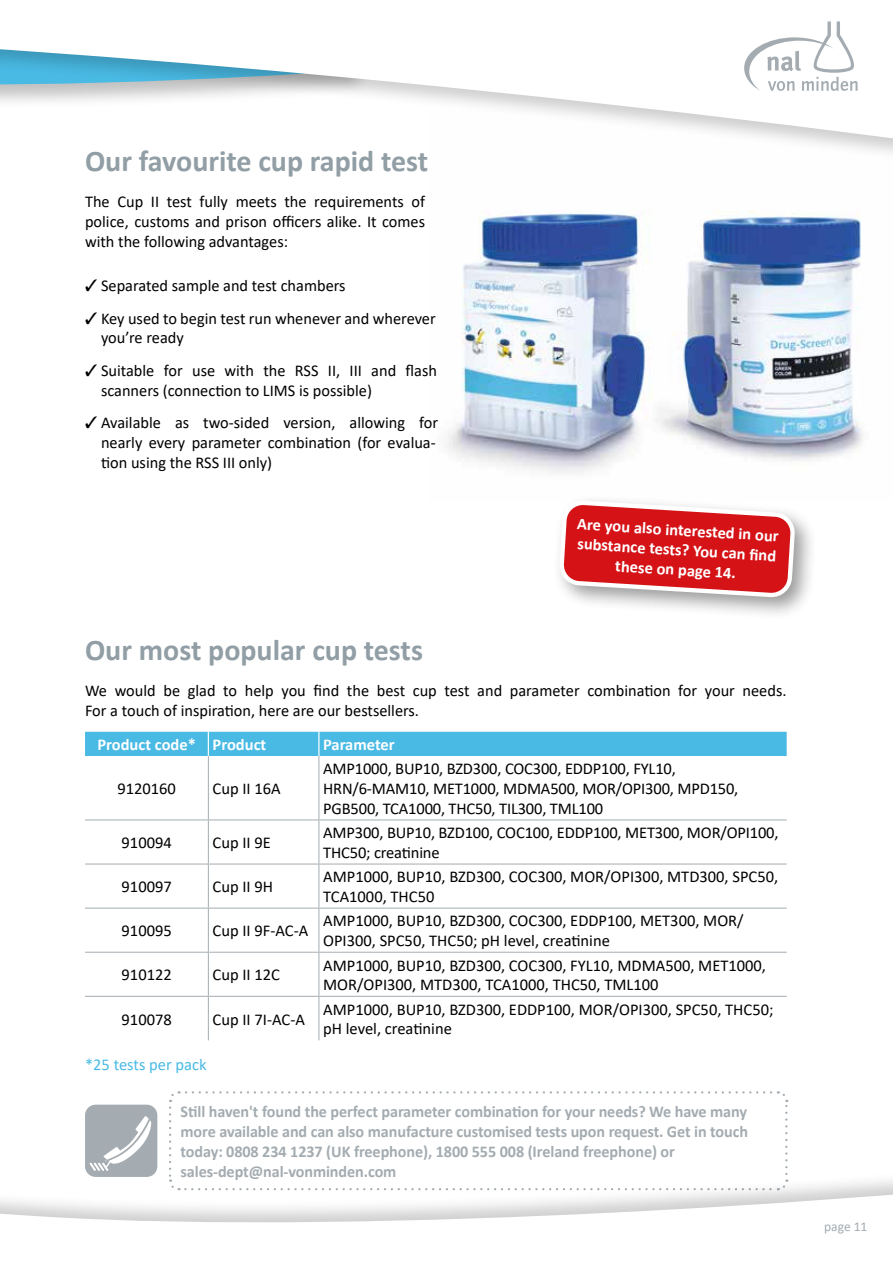
<style>
.page{position:relative;width:893px;height:1263px;background:#fff}
.page>*{position:absolute;margin:0;border:0;box-sizing:border-box;transform-origin:0 0}
.t1{font:700 30px "Calibri";color:#919ea5}
.t2{font:16.5px/19.8px "Calibri";color:#000}
.t3{font:700 16.5px/19.8px "Calibri";letter-spacing:-.005em;color:#a4acb1}
.t4{font:700 16.5px/19.8px "Calibri";color:#fff;text-align:center}
.t5{font:16.5px "Calibri";color:#49bae4}
.t6{font:13.5px "Calibri";color:#a4acb1}
</style>
<div class="page">
<svg style="left:171px;top:1091px;width:614px;height:5px"></svg>
<img style="left:446px;top:211px;width:417px;height:262px">
<svg style="left:0;top:49px;width:893px;height:92px"></svg>
<svg style="left:744px;top:21px;width:114px;height:70px"></svg>
<div style="left:0;top:1099px;width:893px;height:164px;background:#000;opacity:.2"></div>
<svg style="left:0;top:1122px;width:893px;height:141px"></svg>
<svg style="left:85px;top:756px;width:702px;height:284px"></svg>
<hr style="left:208px;top:756px;width:1px;height:63px;background:#a4acb1">
<hr style="left:318px;top:756px;width:1px;height:63px;background:#a4acb1">
<hr style="left:85px;top:819px;width:123px;height:1px;background:#a4acb1">
<hr style="left:208px;top:819px;width:111px;height:1px;background:#a4acb1">
<hr style="left:208px;top:820px;width:1px;height:43px;background:#a4acb1">
<hr style="left:319px;top:819px;width:468px;height:1px;background:#a4acb1">
<hr style="left:318px;top:820px;width:1px;height:43px;background:#a4acb1">
<hr style="left:85px;top:863px;width:123px;height:1px;background:#a4acb1">
<hr style="left:208px;top:863px;width:111px;height:1px;background:#a4acb1">
<hr style="left:208px;top:864px;width:1px;height:44px;background:#a4acb1">
<hr style="left:319px;top:863px;width:468px;height:1px;background:#a4acb1">
<hr style="left:318px;top:864px;width:1px;height:44px;background:#a4acb1">
<hr style="left:85px;top:908px;width:123px;height:1px;background:#a4acb1">
<hr style="left:208px;top:908px;width:111px;height:1px;background:#a4acb1">
<hr style="left:208px;top:908px;width:1px;height:44px;background:#a4acb1">
<hr style="left:319px;top:908px;width:468px;height:1px;background:#a4acb1">
<hr style="left:318px;top:908px;width:1px;height:44px;background:#a4acb1">
<hr style="left:85px;top:952px;width:123px;height:1px;background:#a4acb1">
<hr style="left:208px;top:952px;width:111px;height:1px;background:#a4acb1">
<hr style="left:208px;top:953px;width:1px;height:43px;background:#a4acb1">
<hr style="left:319px;top:952px;width:468px;height:1px;background:#a4acb1">
<hr style="left:318px;top:953px;width:1px;height:43px;background:#a4acb1">
<hr style="left:85px;top:996px;width:123px;height:1px;background:#a4acb1">
<hr style="left:208px;top:996px;width:111px;height:1px;background:#a4acb1">
<hr style="left:208px;top:997px;width:1px;height:43px;background:#a4acb1">
<hr style="left:319px;top:996px;width:468px;height:1px;background:#a4acb1">
<hr style="left:318px;top:997px;width:1px;height:43px;background:#a4acb1">
<div style="left:85px;top:732px;width:702px;height:24px;background:#49bae4"></div>
<div style="left:552px;top:493px;width:266px;height:127px;background:#000;opacity:.4"></div>
<svg style="left:557px;top:498px;width:241px;height:102px"></svg>
<h1 class="t1" style="left:85px;top:140px;width:345px">Our favourite cup rapid test</h1>
<p class="t2" style="left:85px;top:191px;width:342px;text-align:justify">The Cup II test fully meets the requirements of police, customs and prison officers alike. It comes with the following advantages:</p>
<p class="t2" style="left:85px;top:275px;width:262px">✓ Separated sample and test chambers</p>
<p class="t2" style="left:101px;top:308px;width:336px;text-indent:-16px">✓ Key used to begin test run whenever and wherever you’re ready</p>
<p class="t2" style="left:101px;top:360px;width:337px;text-indent:-16px">✓ Suitable for use with the RSS II, III and flash scanners (connection to LIMS is possible)</p>
<p class="t2" style="left:101px;top:412px;width:339px;text-indent:-16px">✓ Available as two-sided version, allowing for nearly every parameter combination (for evalua&shy;tion using the RSS III only)</p>
<h1 class="t1" style="left:85px;top:629px;width:339px">Our most popular cup tests</h1>
<p class="t4" style="left:578px;top:514px;width:203px;rotate:3deg">Are you also interested in our substance tests? You can fi nd these on page 14.</p>
<p class="t2" style="left:85px;top:680px;width:703px">We would be glad to help you find the best cup test and parameter combination for your needs.<br>For a touch of inspiration, here are our bestsellers.</p>
<p class="t4" style="left:97px;top:734px;width:170px">Product code* Product</p>
<p class="t4" style="left:323px;top:734px;width:73px">Parameter</p>
<p class="t2" style="left:117px;top:778px;width:60px">9120160</p>
<p class="t2" style="left:213px;top:778px;width:70px">Cup II 16A</p>
<p class="t2" style="left:323px;top:759px;width:417px">AMP1000, BUP10, BZD300, COC300, EDDP100, FYL10,<br>HRN/6-MAM10, MET1000, MDMA500, MOR/OPI300, MPD150,<br>PGB500, TCA1000, THC50, TIL300, TML100</p>
<p class="t2" style="left:122px;top:832px;width:52px">910094</p>
<p class="t2" style="left:213px;top:832px;width:60px">Cup II 9E</p>
<p class="t2" style="left:323px;top:822px;width:457px">AMP300, BUP10, BZD100, COC100, EDDP100, MET300, MOR/OPI100,<br>THC50; creatinine</p>
<p class="t2" style="left:122px;top:876px;width:52px">910097</p>
<p class="t2" style="left:213px;top:876px;width:62px">Cup II 9H</p>
<p class="t2" style="left:323px;top:866px;width:456px">AMP1000, BUP10, BZD300, COC300, MOR/OPI300, MTD300, SPC50,<br>TCA1000, THC50</p>
<p class="t2" style="left:122px;top:920px;width:52px">910095</p>
<p class="t2" style="left:213px;top:920px;width:97px">Cup II 9F-AC-A</p>
<p class="t2" style="left:323px;top:911px;width:422px">AMP1000, BUP10, BZD300, COC300, EDDP100, MET300, MOR/<br>OPI300, SPC50, THC50; pH level, creatinine</p>
<p class="t2" style="left:122px;top:965px;width:52px">910122</p>
<p class="t2" style="left:213px;top:965px;width:69px">Cup II 12C</p>
<p class="t2" style="left:323px;top:955px;width:444px">AMP1000, BUP10, BZD300, COC300, FYL10, MDMA500, MET1000,<br>MOR/OPI300, MTD300, TCA1000, THC50, TML100</p>
<p class="t2" style="left:122px;top:1009px;width:52px">910078</p>
<p class="t2" style="left:213px;top:1009px;width:94px">Cup II 7I-AC-A</p>
<p class="t2" style="left:323px;top:999px;width:452px">AMP1000, BUP10, BZD300, EDDP100, MOR/OPI300, SPC50, THC50; pH level, creatinine</p>
<p class="t5" style="left:85px;top:1053px;width:123px">*25 tests per pack</p>
<p class="t3" style="left:181px;top:1102px;width:569px">Still haven't found the perfect parameter combination for your needs? We have many more available and can also manufacture customised tests upon request. Get in touch today: 0808 234 1237 (UK freephone), 1800 555 008 (Ireland freephone) or sales-dept@nal-vonminden.com</p>
<p class="t6" style="left:824px;top:1217px;width:45px">page 11</p>
</div>
